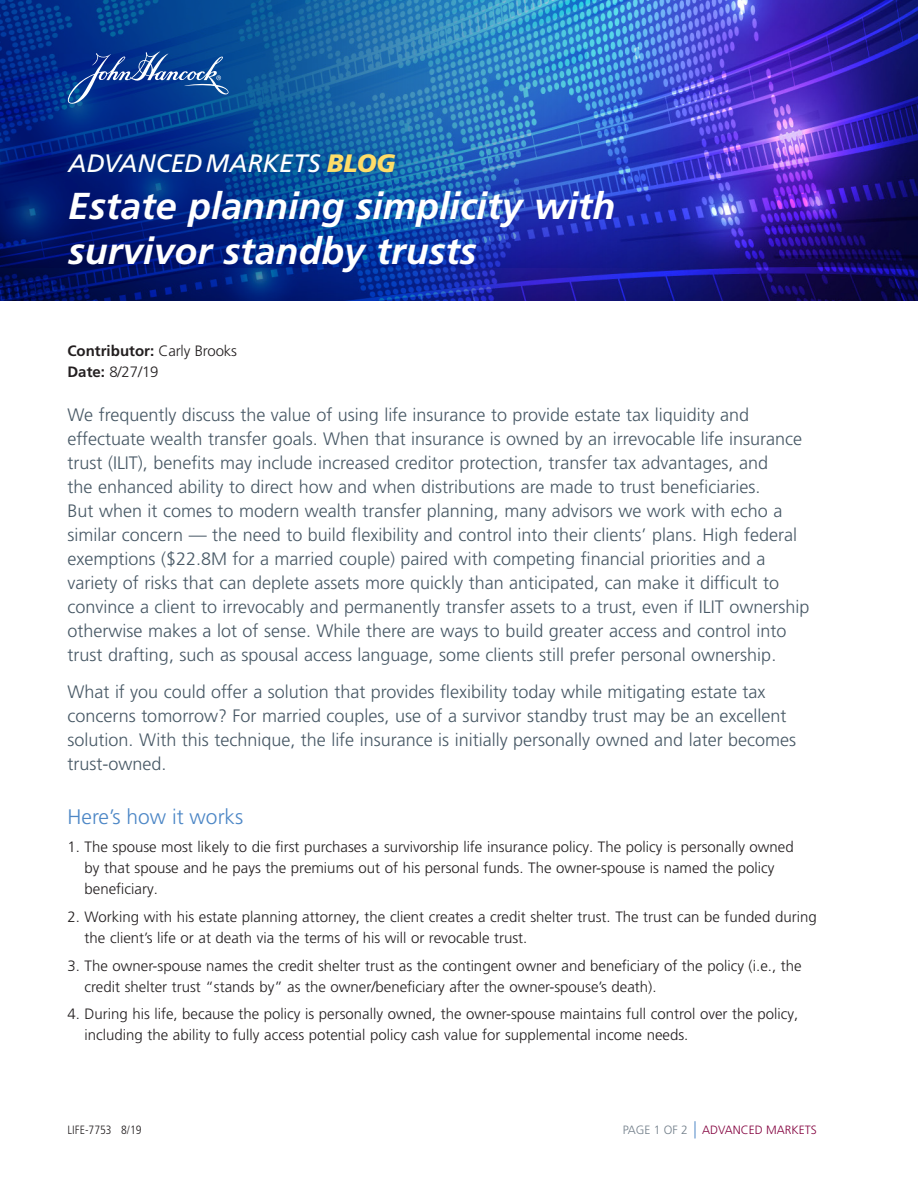
<style>
.page{position:relative;width:918px;height:1188px;background:#fff}
.page>*{position:absolute;margin:0;border:0;box-sizing:border-box;transform-origin:0 0}
.t1{font:italic 700 37.5px/45px "Frutiger LT Pro";color:#fff}
.t2{font:italic 25.2px "Frutiger LT Pro";color:#fff}
.t3{font:300 21px "Frutiger LT Pro";color:#4d87c6}
.t4{font:300 18px/24px "Frutiger LT Pro";color:#475865}
.t5{font:300 15px/21px "Frutiger LT Pro";color:#231f20}
.t6{font:300 12px "Frutiger LT Pro";color:#83013e}
.t7{font:300 condensed 12px "Frutiger LT Pro";color:#231f20}
.t8{font:300 12px "Frutiger LT Pro";color:#727f8a}
.s1{font-weight:900;color:#ffdd68}
.s2{font-weight:700}
</style>
<div class="page">
<svg style="left:695px;top:1121px;width:1px;height:18px"></svg>
<img style="left:680px;top:0;width:238px;height:300px">
<img style="left:0;top:0;width:680px;height:300px">
<div style="left:60px;top:145px;width:343px;height:36px;background:#00447b;opacity:.3"></div>
<svg style="left:68px;top:51px;width:161px;height:53px;background:#214f9c"></svg>
<h2 class="t2" style="left:68px;top:148px;width:329px">ADVANCEDMARKETS <span class="s1">BLOG</span></h2>
<h1 class="t1" style="left:68px;top:184px;width:549px">Estate planning simplicity with survivor standby trusts</h1>
<p class="t5" style="left:68px;top:340px;width:171px"><span class="s2">Contributor:</span> Carly Brooks<br><span class="s2">Date:</span> 8/27/19</p>
<p class="t4" style="left:68px;top:403px;width:743px">We frequently discuss the value of using life insurance to provide estate tax liquidity and effectuate wealth transfer goals. When that insurance is owned by an irrevocable life insurance trust (ILIT), benefits may include increased creditor protection, transfer tax advantages, and<br>the enhanced ability to direct how and when distributions are made to trust beneficiaries.<br>But when it comes to modern wealth transfer planning, many advisors we work with echo a similar concern — the need to build flexibility and control into their clients’ plans. High federal exemptions ($22.8M for a married couple) paired with competing financial priorities and a variety of risks that can deplete assets more quickly than anticipated, can make it difficult to convince a client to irrevocably and permanently transfer assets to a trust, even if ILIT ownership otherwise makes a lot of sense. While there are ways to build greater access and control into trust drafting, such as spousal access language, some clients still prefer personal ownership.</p>
<p class="t4" style="left:68px;top:680px;width:730px">What if you could offer a solution that provides flexibility today while mitigating estate tax concerns tomorrow? For married couples, use of a survivor standby trust may be an excellent solution. With this technique, the life insurance is initially personally owned and later becomes trust-owned.</p>
<p class="t3" style="left:68px;top:805px;width:177px">Here’s how it works</p>
<p class="t5" style="left:85px;top:837px;width:711px;text-indent:-17px">1. The spouse most likely to die first purchases a survivorship life insurance policy. The policy is personally owned by that spouse and he pays the premiums out of his personal funds. The owner-spouse is named the policy beneficiary.</p>
<p class="t5" style="left:85px;top:906px;width:734px;text-indent:-17px">2. Working with his estate planning attorney, the client creates a credit shelter trust. The trust can be funded during the client’s life or at death via the terms of his will or revocable trust.</p>
<p class="t5" style="left:85px;top:955px;width:719px;text-indent:-17px">3. The owner-spouse names the credit shelter trust as the contingent owner and beneficiary of the policy (i.e., the credit shelter trust “stands by” as the owner/beneficiary after the owner-spouse’s death).</p>
<p class="t5" style="left:85px;top:1004px;width:715px;text-indent:-17px">4. During his life, because the policy is personally owned, the owner-spouse maintains full control over the policy, including the ability to fully access potential policy cash value for supplemental income needs.</p>
<p class="t7" style="left:68px;top:1123px;width:76px">LIFE-7753 8/19</p>
<p class="t6" style="left:702px;top:1123px;width:116px">ADVANCED MARKETS</p>
<p class="t8" style="left:623px;top:1123px;width:67px">PAGE 1 OF 2</p>
</div>
